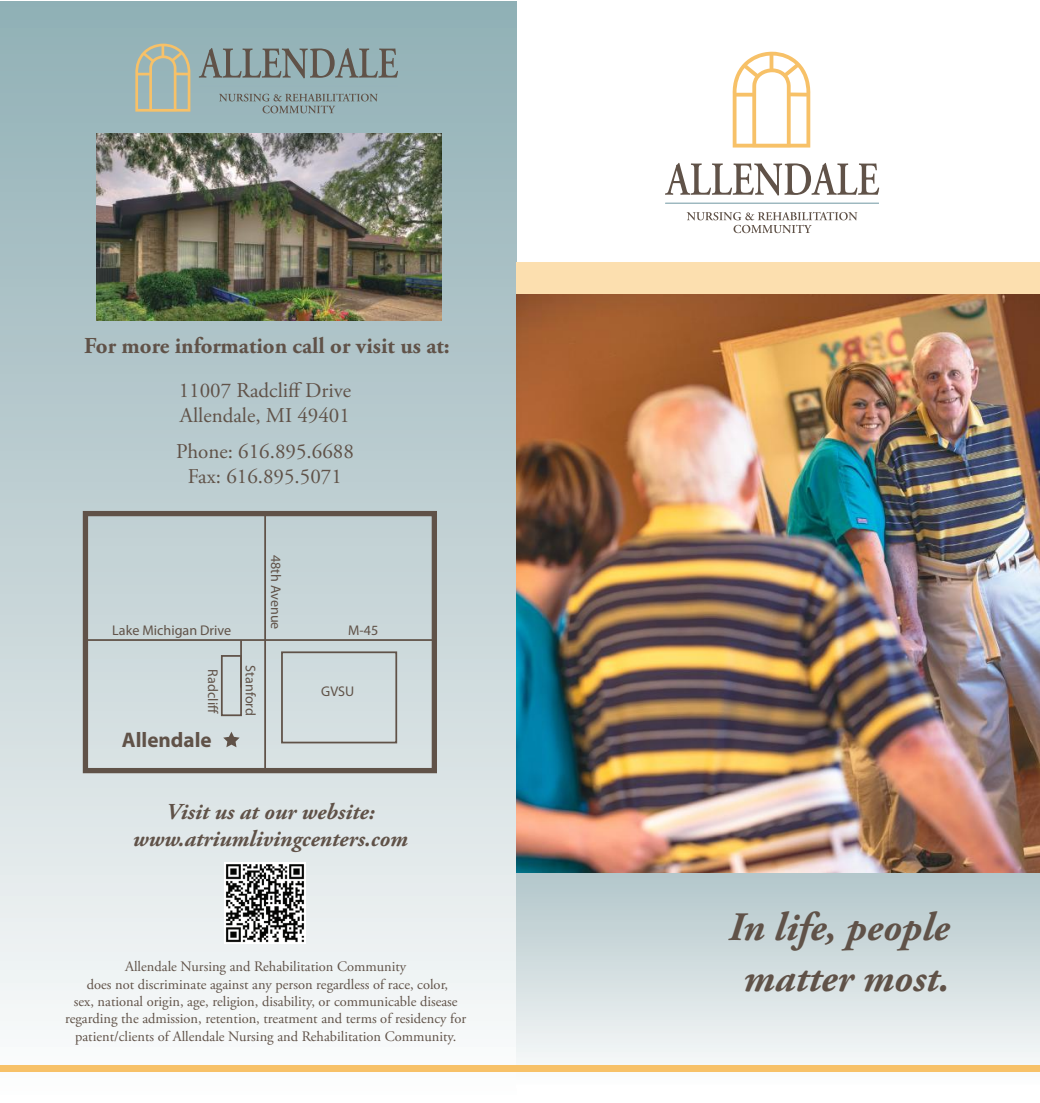
<style>
.page{position:relative;width:1040px;height:1103px;background:#fff}
.page>*{position:absolute;margin:0;border:0;box-sizing:border-box;transform-origin:0 0}
.t1{font:italic 700 40.25px/50.8px "Adobe Garamond Pro";color:#605248;text-align:center}
.t2{font:italic 700 22.75px/27.3px "Adobe Garamond Pro";color:#605248;text-align:center}
.t3{font:700 22.75px "Adobe Garamond Pro";color:#605248}
.t4{font:700 21.18px "Myriad Pro";color:#605248}
.t5{font:21px/25.2px "Adobe Garamond Pro";color:#605248}
.t6{font:14.35px/17.3px "Adobe Garamond Pro";color:#605248;text-align:center}
.t7{font:14.17px "Myriad Pro";color:#605248}
</style>
<div class="page">
<div style="left:0;top:2px;width:516px;height:1100px;background:linear-gradient(to bottom,#8eadb3,#fbfbfb)"></div>
<svg style="left:516px;top:873px;width:524px;height:199px;background:#d3dedf"></svg>
<img style="left:516px;top:294px;width:524px;height:579px">
<div style="left:516px;top:262px;width:524px;height:32px;background:#fcdfaf"></div>
<div style="left:0;top:1065px;width:1040px;height:6px;background:#f7c168"></div>
<div style="left:83px;top:511px;width:354px;height:262px;border:5px solid #605248"></div>
<hr style="left:264px;top:513px;width:2px;height:257px;background:#605248">
<hr style="left:85px;top:639px;width:349px;height:2px;background:#605248">
<hr style="left:240px;top:640px;width:2px;height:47px;background:#605248">
<div style="left:281px;top:651px;width:116px;height:92px;border:2px solid #605248"></div>
<div style="left:221px;top:655px;width:21px;height:61px;border:2px solid #605248"></div>
<svg style="left:223px;top:731px;width:17px;height:16px"></svg>
<svg style="left:135px;top:44px;width:56px;height:68px;background:#b1b7a3"></svg>
<hr style="left:199px;top:85px;width:199px;height:1px;background:#97b4bc">
<svg style="left:219px;top:94px;width:159px;height:19px;background:#8ea3a6"></svg>
<svg style="left:199px;top:48px;width:199px;height:30px;background:#859596"></svg>
<img style="left:224px;top:862px;width:81px;height:81px">
<img style="left:96px;top:134px;width:346px;height:186px">
<svg style="left:732px;top:52px;width:78px;height:96px"></svg>
<hr style="left:665px;top:203px;width:214px;height:1px;background:#97b4bc">
<svg style="left:686px;top:212px;width:171px;height:21px"></svg>
<svg style="left:665px;top:163px;width:214px;height:33px"></svg>
<svg style="left:208px;top:705px;width:10px;height:8px"></svg>
<h2 class="t3" style="left:84px;top:333px;width:367px">For more information call or visit us at:</h2>
<h3 class="t5" style="left:179px;top:378px;width:174px">11007 Radcliff Drive<br>Allendale, MI 49401</h3>
<h3 class="t5" style="left:176px;top:439px;width:179px;text-align:center">Phone: 616.895.6688<br>Fax: 616.895.5071</h3>
<p class="t7" style="left:285px;top:555px;width:76px;rotate:90deg">48th Avenue</p>
<p class="t7" style="left:112px;top:622px;width:120px">Lake Michigan Drive</p>
<p class="t7" style="left:348px;top:622px;width:32px">M-45</p>
<p class="t7" style="left:222px;top:669px;width:37px;rotate:90deg">Radcli</p>
<p class="t7" style="left:259px;top:665px;width:52px;rotate:90deg">Stanford</p>
<h3 class="t4" style="left:122px;top:726px;width:91px">Allendale</h3>
<p class="t7" style="left:321px;top:682px;width:35px">GVSU</p>
<h2 class="t2" style="left:133px;top:798px;width:276px">Visit us at our website: www.atriumlivingcenters.com</h2>
<p class="t6" style="left:65px;top:958px;width:402px">Allendale Nursing and Rehabilitation Community<br>does not discriminate against any person regardless of race, color,<br>sex, national origin, age, religion, disability, or communicable disease regarding the admission, retention, treatment and terms of residency for patient/clients of Allendale Nursing and Rehabilitation Community.</p>
<h1 class="t1" style="left:728px;top:903px;width:222px">In life, people matter most.</h1>
</div>
